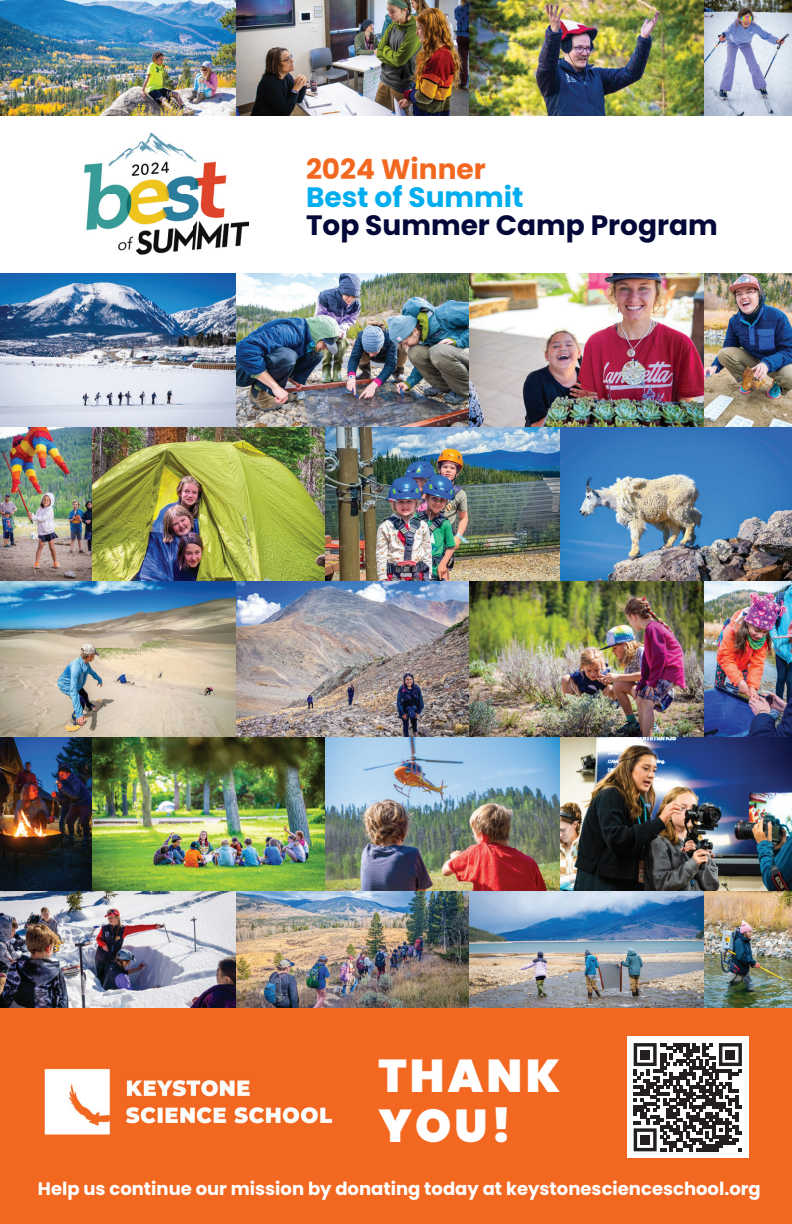
<style>
.page{position:relative;width:792px;height:1224px;background:#fff}
.page>*{position:absolute;margin:0;border:0;box-sizing:border-box;transform-origin:0 0}
.t1{font:900 46px/50px "Poppins";letter-spacing:.07em;color:#fff}
.t2{font:700 28px "Poppins";color:#030838}
.t3{font:700 28px "Poppins";color:#00aeef}
.t4{font:700 28px "Poppins";color:#f36821}
.t5{font:700 18px "Poppins";color:#fff}
</style>
<div class="page">
<img style="left:703px;top:890px;width:89px;height:118px">
<img style="left:235px;top:890px;width:234px;height:118px">
<img style="left:469px;top:890px;width:234px;height:118px">
<img style="left:0;top:890px;width:235px;height:118px">
<img style="left:91px;top:427px;width:701px;height:463px">
<img style="left:92px;top:736px;width:233px;height:154px">
<img style="left:326px;top:736px;width:233px;height:154px">
<img style="left:0;top:736px;width:91px;height:154px">
<img style="left:703px;top:581px;width:89px;height:155px">
<img style="left:235px;top:581px;width:234px;height:155px">
<img style="left:469px;top:581px;width:234px;height:155px">
<img style="left:0;top:581px;width:235px;height:155px">
<img style="left:560px;top:427px;width:232px;height:154px">
<img style="left:92px;top:427px;width:233px;height:154px">
<img style="left:326px;top:427px;width:233px;height:154px">
<img style="left:0;top:427px;width:91px;height:154px">
<img style="left:703px;top:273px;width:89px;height:154px">
<img style="left:235px;top:273px;width:234px;height:154px">
<img style="left:469px;top:273px;width:234px;height:154px">
<img style="left:0;top:273px;width:235px;height:154px">
<img style="left:703px;top:0;width:89px;height:116px">
<img style="left:235px;top:0;width:234px;height:116px">
<img style="left:469px;top:0;width:234px;height:116px">
<img style="left:0;top:0;width:235px;height:116px">
<div style="left:0;top:1008px;width:792px;height:216px;background:#f36821"></div>
<div style="left:627px;top:1037px;width:121px;height:121px;background:#fff"></div>
<svg style="left:634px;top:1043px;width:108px;height:108px"></svg>
<div style="left:640px;top:1050px;width:10px;height:10px;background:#231f20"></div>
<div style="left:726px;top:1050px;width:9px;height:10px;background:#231f20"></div>
<div style="left:640px;top:1135px;width:10px;height:10px;background:#231f20"></div>
<img style="left:85px;top:133px;width:164px;height:122px">
<img style="left:44px;top:1068px;width:289px;height:67px">
<h2 class="t4" style="left:306px;top:153px;width:181px">2024 Winner</h2>
<h2 class="t3" style="left:306px;top:181px;width:219px">Best of Summit</h2>
<h2 class="t2" style="left:306px;top:209px;width:413px">Top Summer Camp Program</h2>
<h1 class="t1" style="left:378px;top:1051px;width:184px">THANK<br>YOU!</h1>
<p class="t5" style="left:38px;top:1178px;width:725px">Help us continue our mission by donating today at keystonescienceschool.org</p>
</div>
